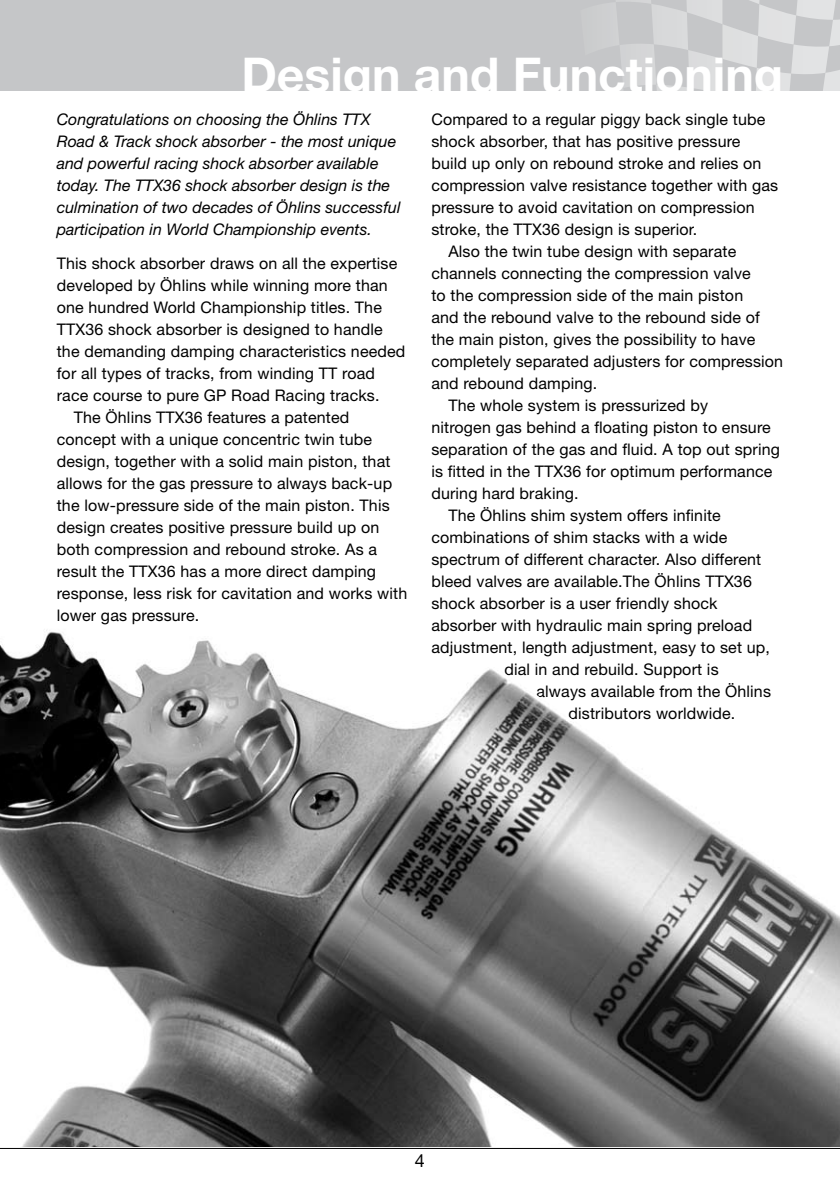
<style>
.page{position:relative;width:840px;height:1191px;background:#fff}
.page>*{position:absolute;margin:0;border:0;box-sizing:border-box;transform-origin:0 0}
.t1{font:700 48px "Helvetica Neue LT Std";color:#fff}
.t2{font:16px "Helvetica Neue LT Std";letter-spacing:.01em;color:#000}
.t3{font:italic 16px/22px "Helvetica Neue LT Std";color:#000}
</style>
<div class="page">
<hr style="left:0;top:1148px;width:839px;height:1px;background:#000">
<div style="left:0;top:0;width:839px;height:91px;background:#c5c6c8"></div>
<svg style="left:613px;top:0;width:226px;height:91px"></svg>
<img style="left:0;top:630px;width:839px;height:517px">
<h1 class="t1" style="left:241px;top:46px;width:543px">Design and Functioning</h1>
<p class="t3" style="left:57px;top:108px;width:345px">Congratulations on choosing the Öhlins TTX Road &amp; Track shock absorber - the most unique and powerful racing shock absorber available today. The TTX36 shock absorber design is the culmination of two decades of Öhlins successful participation in World Championship events.</p>
<p class="t2" style="left:57px;top:254px;width:342px">This shock absorber draws on all the expertise</p>
<p class="t2" style="left:57px;top:276px;width:332px">developed by Öhlins while winning more than</p>
<p class="t2" style="left:57px;top:298px;width:326px">one hundred World Championship titles. The</p>
<p class="t2" style="left:57px;top:320px;width:327px">TTX36 shock absorber is designed to handle</p>
<p class="t2" style="left:57px;top:342px;width:350px">the demanding damping characteristics needed</p>
<p class="t2" style="left:57px;top:364px;width:319px">for all types of tracks, from winding TT road</p>
<p class="t2" style="left:57px;top:386px;width:324px">race course to pure GP Road Racing tracks.</p>
<p class="t2" style="left:74px;top:408px;width:277px">The Öhlins TTX36 features a patented</p>
<p class="t2" style="left:57px;top:430px;width:317px">concept with a unique concentric twin tube</p>
<p class="t2" style="left:57px;top:452px;width:335px">design, together with a solid main piston, that</p>
<p class="t2" style="left:57px;top:474px;width:337px">allows for the gas pressure to always back-up</p>
<p class="t2" style="left:57px;top:496px;width:334px">the low-pressure side of the main piston. This</p>
<p class="t2" style="left:57px;top:518px;width:324px">design creates positive pressure build up on</p>
<p class="t2" style="left:57px;top:540px;width:322px">both compression and rebound stroke. As a</p>
<p class="t2" style="left:57px;top:562px;width:320px">result the TTX36 has a more direct damping</p>
<p class="t2" style="left:57px;top:584px;width:352px">response, less risk for cavitation and works with</p>
<p class="t2" style="left:57px;top:606px;width:144px">lower gas pressure.</p>
<p class="t2" style="left:431px;top:110px;width:335px">Compared to a regular piggy back single tube</p>
<p class="t2" style="left:431px;top:132px;width:310px">shock absorber, that has positive pressure</p>
<p class="t2" style="left:431px;top:154px;width:331px">build up only on rebound stroke and relies on</p>
<p class="t2" style="left:431px;top:176px;width:348px">compression valve resistance together with gas</p>
<p class="t2" style="left:431px;top:198px;width:324px">pressure to avoid cavitation on compression</p>
<p class="t2" style="left:431px;top:220px;width:267px">stroke, the TTX36 design is superior.</p>
<p class="t2" style="left:448px;top:242px;width:289px">Also the twin tube design with separate</p>
<p class="t2" style="left:431px;top:264px;width:321px">channels connecting the compression valve</p>
<p class="t2" style="left:431px;top:286px;width:313px">to the compression side of the main piston</p>
<p class="t2" style="left:431px;top:308px;width:330px">and the rebound valve to the rebound side of</p>
<p class="t2" style="left:431px;top:330px;width:325px">the main piston, gives the possibility to have</p>
<p class="t2" style="left:431px;top:352px;width:353px">completely separated adjusters for compression</p>
<p class="t2" style="left:431px;top:374px;width:167px">and rebound damping.</p>
<p class="t2" style="left:448px;top:396px;width:261px">The whole system is pressurized by</p>
<p class="t2" style="left:431px;top:418px;width:341px">nitrogen gas behind a floating piston to ensure</p>
<p class="t2" style="left:431px;top:440px;width:350px">separation of the gas and fluid. A top out spring</p>
<p class="t2" style="left:431px;top:462px;width:342px">is fitted in the TTX36 for optimum performance</p>
<p class="t2" style="left:431px;top:484px;width:149px">during hard braking.</p>
<p class="t2" style="left:448px;top:506px;width:274px">The Öhlins shim system offers infinite</p>
<p class="t2" style="left:431px;top:528px;width:297px">combinations of shim stacks with a wide</p>
<p class="t2" style="left:431px;top:550px;width:331px">spectrum of different character. Also different</p>
<p class="t2" style="left:431px;top:572px;width:322px">bleed valves are available.The Öhlins TTX36</p>
<p class="t2" style="left:431px;top:594px;width:287px">shock absorber is a user friendly shock</p>
<p class="t2" style="left:431px;top:616px;width:322px">absorber with hydraulic main spring preload</p>
<p class="t2" style="left:431px;top:638px;width:340px">adjustment, length adjustment, easy to set up,</p>
<p class="t2" style="left:504px;top:660px;width:216px">dial in and rebuild. Support is</p>
<p class="t2" style="left:536px;top:682px;width:236px">always available from the Öhlins</p>
<p class="t2" style="left:568px;top:704px;width:168px">distributors worldwide.</p>
</div>
